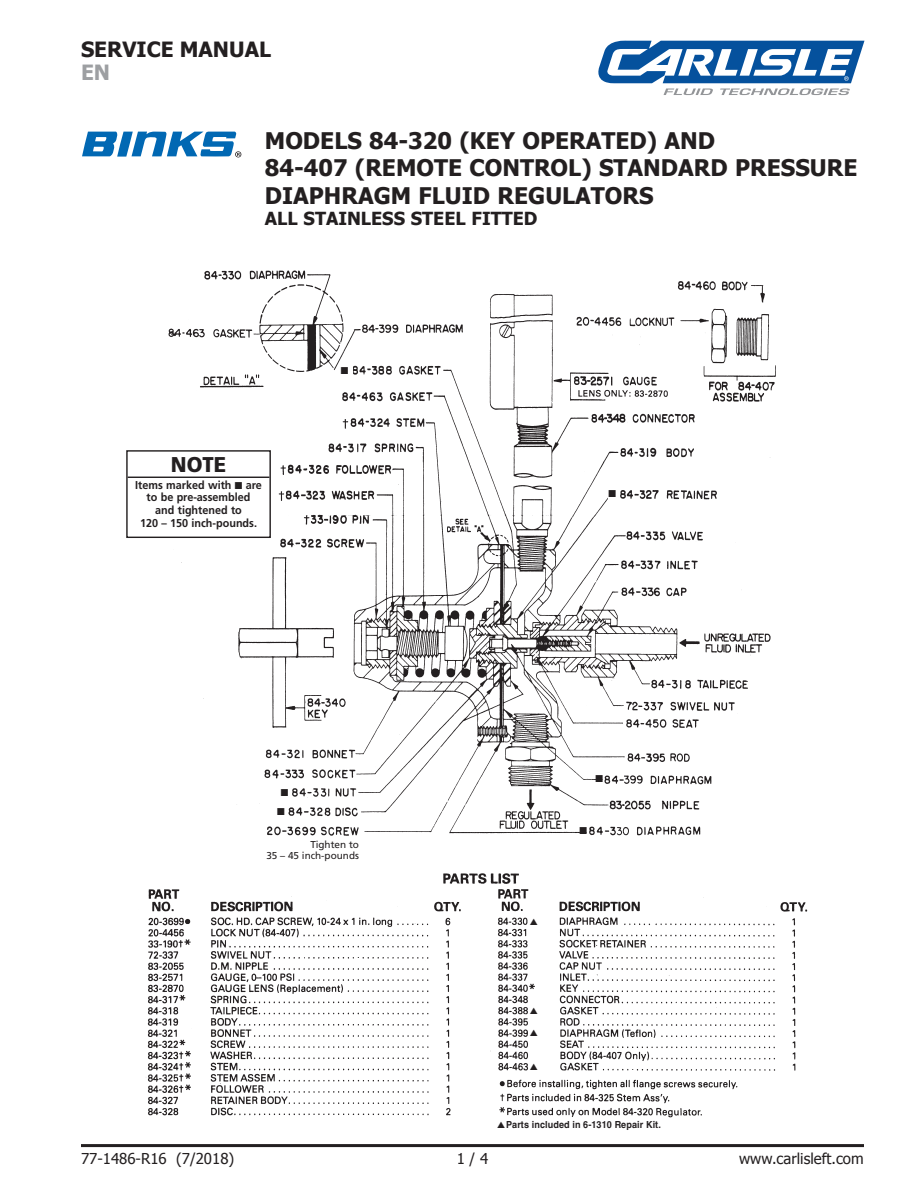
<style>
.page{position:relative;width:918px;height:1188px;background:#fff}
.page>*{position:absolute;margin:0;border:0;box-sizing:border-box;transform-origin:0 0}
.t1{font:700 22.8px/27.5px "Tahoma";color:#231f20}
.t2{font:900 21.3px "Frutiger";color:#231f20;scale:.95 1}
.t3{font:700 21px "Tahoma";color:#231f20}
.t4{font:700 21px "Tahoma";color:#9d9fa2}
.t5{font:700 18px "Tahoma";color:#231f20}
.t6{font:15px "Tahoma";color:#231f20}
.t7{font:700 11.4px/12.9px "Frutiger";color:#231f20;text-align:center;scale:.95 1}
.t8{font:10.05px/12px "Frutiger";color:#231f20;text-align:right}
.t9{font:10.05px "Zapf Dingbats";color:#231f20}
.t10{font:700 9.75px "Helvetica";letter-spacing:.01em;color:#231f20;scale:.93 1}
</style>
<div class="page">
<img style="left:147px;top:873px;width:661px;height:245px">
<img style="left:152px;top:270px;width:624px;height:566px">
<hr style="left:128px;top:477px;width:141px;height:1px;background:#231f20">
<div style="left:126px;top:450px;width:145px;height:88px;border:1px solid #231f20"></div>
<div style="left:608px;top:489px;width:12px;height:14px;background:#fff"></div>
<div style="left:341px;top:366px;width:11px;height:14px;background:#fff"></div>
<hr style="left:81px;top:1144px;width:783px;height:3px;background:#231f20">
<svg style="left:82px;top:132px;width:159px;height:25px"></svg>
<svg style="left:598px;top:40px;width:266px;height:55px"></svg>
<svg style="left:530px;top:919px;width:8px;height:6px"></svg>
<svg style="left:530px;top:1007px;width:8px;height:7px"></svg>
<svg style="left:530px;top:1030px;width:8px;height:6px"></svg>
<svg style="left:530px;top:1063px;width:8px;height:7px"></svg>
<p class="t3" style="left:81px;top:34px;width:192px">SERVICE MANUAL</p>
<p class="t4" style="left:81px;top:57px;width:31px">EN</p>
<p class="t1" style="left:265px;top:125px;width:594px">MODELS 84-320 (KEY OPERATED) AND<br>84-407 (REMOTE CONTROL) STANDARD PRESSURE</p>
<p class="t1" style="left:265px;top:180px;width:390px">DIAPHRAGM FLUID REGULATORS</p>
<p class="t5" style="left:265px;top:206px;width:274px">ALL STAINLESS STEEL FITTED</p>
<p class="t9" style="left:341px;top:366px;width:9px">■</p>
<p class="t2" style="left:171px;top:451px;width:60px">NOTE</p>
<p class="t7" style="left:135px;top:478px;width:135px">Items marked with ■ are to be pre-assembled<br>and tightened to<br>120 – 150 inch-pounds.</p>
<p class="t9" style="left:608px;top:489px;width:9px">■</p>
<p class="t9" style="left:281px;top:787px;width:9px">■</p>
<p class="t9" style="left:277px;top:807px;width:9px">■</p>
<p class="t8" style="left:266px;top:838px;width:94px">Tighten to<br>35 – 45 inch-pounds</p>
<p class="t9" style="left:596px;top:774px;width:9px">■</p>
<p class="t9" style="left:580px;top:826px;width:9px">■</p>
<p class="t10" style="left:497px;top:1119px;width:178px">▲Parts included in 6-1310 Repair Kit.</p>
<p class="t6" style="left:81px;top:1148px;width:155px">77-1486-R16 (7/2018)</p>
<p class="t6" style="left:457px;top:1148px;width:33px">1 / 4</p>
<p class="t6" style="left:739px;top:1148px;width:126px">www.carlisleft.com</p>
</div>
